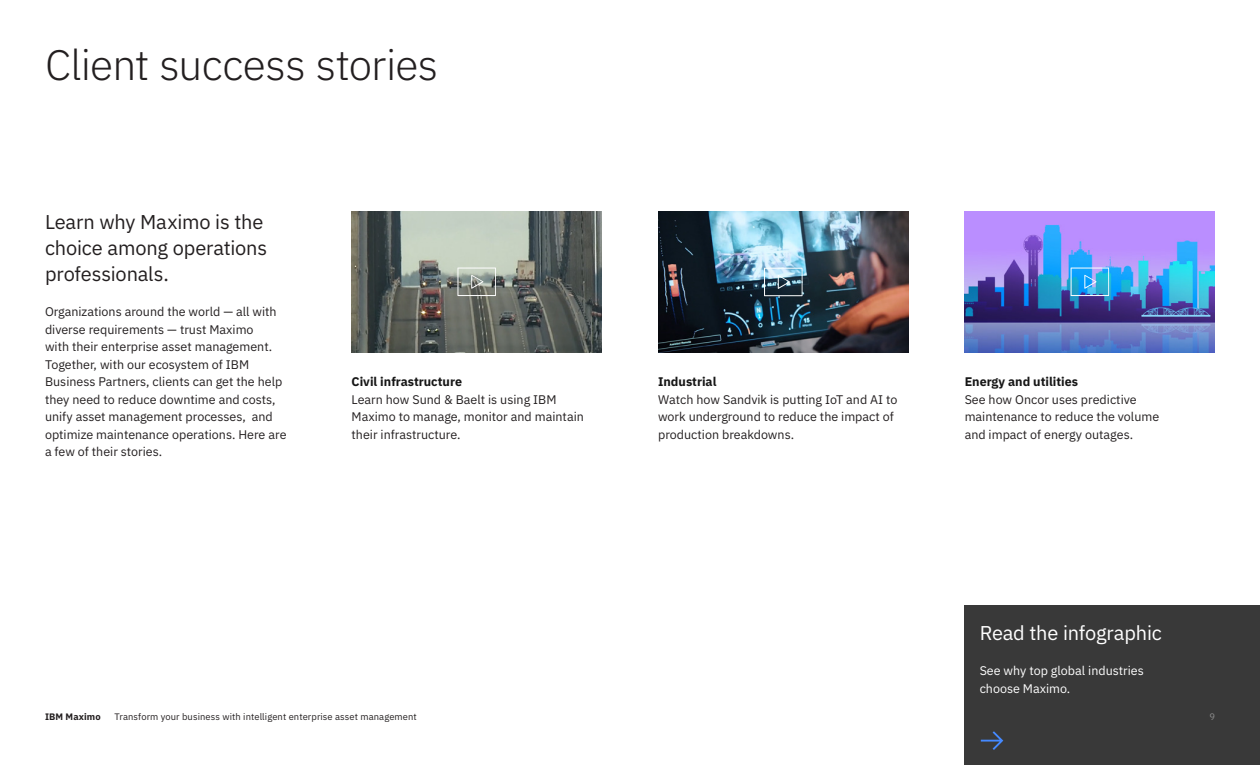
<style>
.page{position:relative;width:1260px;height:765px;background:#fff}
.page>*{position:absolute;margin:0;border:0;box-sizing:border-box;transform-origin:0 0}
.t1{font:300 42.5px "IBM Plex Sans";letter-spacing:-.02em;color:#231f20}
.t2{font:20px/26.2px "IBM Plex Sans";letter-spacing:-.01em;color:#231f20}
.t3{font:20px "IBM Plex Sans";letter-spacing:-.01em;color:#fff}
.Body_Copy{font:12.5px/17.5px "IBM Plex Sans";color:#231f20}
.Body_Copy_Bold{font:700 12.5px "IBM Plex Sans";color:#161616}
.Body_Copy-2{font:12.5px/17.5px "IBM Plex Sans";color:#fff}
.t4{font:9.38px "IBM Plex Sans";letter-spacing:.01em;color:#231f20}
.t5{font:700 9.38px "IBM Plex Sans";letter-spacing:.01em;color:#231f20}
.t6{font:9.38px "IBM Plex Sans";color:#8d8d8d}
</style>
<div class="page">
<img style="left:352px;top:211px;width:250px;height:141px">
<img style="left:658px;top:211px;width:250px;height:141px">
<img style="left:965px;top:211px;width:250px;height:141px">
<svg style="left:457px;top:268px;width:39px;height:28px"></svg>
<svg style="left:764px;top:268px;width:39px;height:28px"></svg>
<svg style="left:1071px;top:268px;width:38px;height:28px"></svg>
<div style="left:965px;top:605px;width:295px;height:160px;background:#393939"></div>
<svg style="left:981px;top:731px;width:22px;height:19px"></svg>
<h1 class="t1" style="left:45px;top:33px;width:395px">Client success stories</h1>
<h2 class="t2" style="left:45px;top:207px;width:224px">Learn why Maximo is the choice among operations professionals.</h2>
<p class="Body_Copy" style="left:45px;top:302px;width:243px">Organizations around the world — all with diverse requirements — trust Maximo<br>with their enterprise asset management.<br>Together, with our ecosystem of IBM Business Partners, clients can get the help they need to reduce downtime and costs, unify asset management processes, and optimize maintenance operations. Here are a few of their stories.</p>
<p class="Body_Copy_Bold" style="left:352px;top:372px;width:112px">Civil infrastructure</p>
<p class="Body_Copy" style="left:352px;top:390px;width:234px">Learn how Sund &amp; Baelt is using IBM<br>Maximo to manage, monitor and maintain their infrastructure.</p>
<p class="Body_Copy_Bold" style="left:658px;top:372px;width:60px">Industrial</p>
<p class="Body_Copy" style="left:658px;top:390px;width:241px">Watch how Sandvik is putting IoT and AI to work underground to reduce the impact of production breakdowns.</p>
<p class="Body_Copy_Bold" style="left:965px;top:372px;width:115px">Energy and utilities</p>
<p class="Body_Copy" style="left:965px;top:390px;width:196px">See how Oncor uses predictive maintenance to reduce the volume and impact of energy outages.</p>
<h2 class="t3" style="left:980px;top:618px;width:184px">Read the infographic</h2>
<p class="Body_Copy-2" style="left:980px;top:661px;width:166px">See why top global industries choose Maximo.</p>
<p class="t5" style="left:45px;top:709px;width:57px">IBM Maximo</p>
<p class="t4" style="left:115px;top:709px;width:304px">Transform your business with intelligent enterprise asset management</p>
<p class="t6" style="left:1209px;top:709px;width:7px">9</p>
</div>
